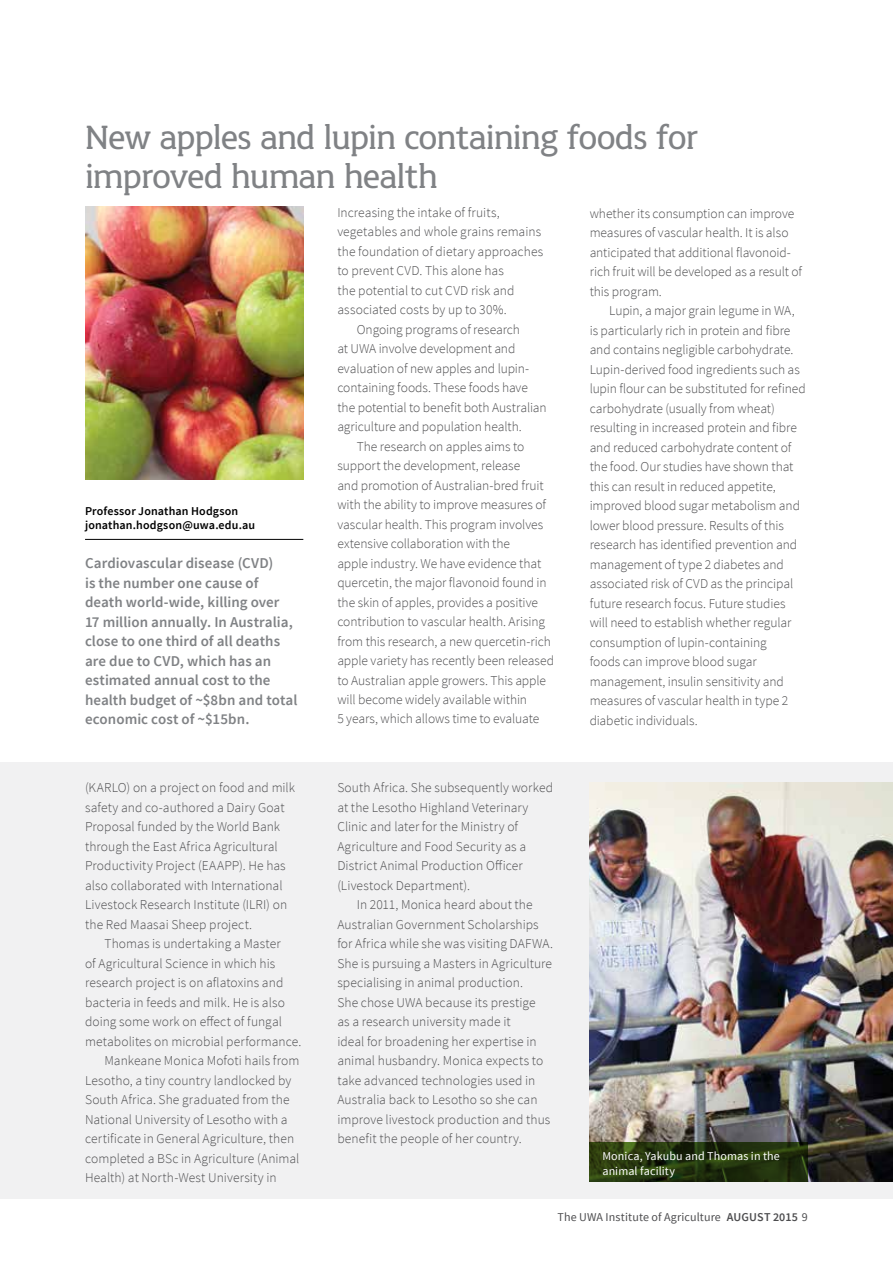
<style>
.page{position:relative;width:893px;height:1263px;background:#fff}
.page>*{position:absolute;margin:0;border:0;box-sizing:border-box;transform-origin:0 0}
.t1{font:36px/39px "UWA";letter-spacing:-.02em;color:#808285}
.t2{font:600 15px/19.5px "Source Sans Pro";color:#808285}
.t3{font:300 13.5px/19.5px "Source Sans Pro";color:#4d4d4f}
.t4{font:600 12px/14.7px "Source Sans Pro";letter-spacing:.01em;color:#000}
.t5{font:12px/14.7px "Source Sans Pro";letter-spacing:.01em;color:#fff}
.t6{font:12px "Source Sans Pro";letter-spacing:.01em;color:#4d4d4f}
.s1{font-weight:600}
</style>
<div class="page">
<div style="left:0;top:763px;width:893px;height:436px;background:#f1f1f2"></div>
<img style="left:590px;top:782px;width:303px;height:400px">
<img style="left:85px;top:206px;width:218px;height:274px">
<hr style="left:85px;top:539px;width:218px;height:1px;background:#000">
<svg style="left:590px;top:1143px;width:218px;height:39px;background:#24350e"></svg>
<h1 class="t1" style="left:85px;top:118px;width:614px">New apples and lupin containing foods for improved human health</h1>
<p class="t4" style="left:85px;top:504px;width:172px">Professor Jonathan Hodgson jonathan.hodgson@uwa.edu.au</p>
<p class="t2" style="left:85px;top:554px;width:214px">Cardiovascular disease (CVD)<br>is the number one cause of death world-wide, killing over<br>17 million annually. In Australia, close to one third of all deaths are due to CVD, which has an estimated annual cost to the health budget of ~$8bn and total economic cost of ~$15bn.</p>
<p class="t3" style="left:85px;top:778px;width:211px">(KARLO) on a project on food and milk safety and co-authored a Dairy Goat Proposal funded by the World Bank through the East Africa Agricultural Productivity Project (EAAPP). He has also collaborated with International Livestock Research Institute (ILRI) on the Red Maasai Sheep project.</p>
<p class="t3" style="left:105px;top:934px;width:178px">Thomas is undertaking a Master</p>
<p class="t3" style="left:85px;top:953px;width:192px">of Agricultural Science in which his</p>
<p class="t3" style="left:85px;top:973px;width:200px">research project is on aflatoxins and</p>
<p class="t3" style="left:85px;top:992px;width:201px">bacteria in feeds and milk. He is also</p>
<p class="t3" style="left:85px;top:1012px;width:198px">doing some work on effect of fungal</p>
<p class="t3" style="left:85px;top:1031px;width:218px">metabolites on microbial performance.</p>
<p class="t3" style="left:105px;top:1051px;width:196px">Mankeane Monica Mofoti hails from</p>
<p class="t3" style="left:85px;top:1070px;width:208px">Lesotho, a tiny country landlocked by</p>
<p class="t3" style="left:85px;top:1090px;width:206px">South Africa. She graduated from the</p>
<p class="t3" style="left:85px;top:1109px;width:204px">National University of Lesotho with a</p>
<p class="t3" style="left:85px;top:1129px;width:211px">certificate in General Agriculture, then</p>
<p class="t3" style="left:85px;top:1148px;width:216px">completed a BSc in Agriculture (Animal</p>
<p class="t3" style="left:85px;top:1168px;width:193px">Health) at North-West University in</p>
<p class="t3" style="left:337px;top:202px;width:164px">Increasing the intake of fruits,</p>
<p class="t3" style="left:337px;top:222px;width:205px">vegetables and whole grains remains</p>
<p class="t3" style="left:337px;top:241px;width:207px">the foundation of dietary approaches</p>
<p class="t3" style="left:337px;top:261px;width:168px">to prevent CVD. This alone has</p>
<p class="t3" style="left:337px;top:280px;width:179px">the potential to cut CVD risk and</p>
<p class="t3" style="left:337px;top:300px;width:171px">associated costs by up to 30%.</p>
<p class="t3" style="left:357px;top:319px;width:165px">Ongoing programs of research</p>
<p class="t3" style="left:337px;top:339px;width:180px">at UWA involve development and</p>
<p class="t3" style="left:337px;top:358px;width:193px">evaluation of new apples and lupin-</p>
<p class="t3" style="left:337px;top:378px;width:192px">containing foods. These foods have</p>
<p class="t3" style="left:337px;top:397px;width:211px">the potential to benefit both Australian</p>
<p class="t3" style="left:337px;top:417px;width:186px">agriculture and population health.</p>
<p class="t3" style="left:357px;top:436px;width:169px">The research on apples aims to</p>
<p class="t3" style="left:337px;top:456px;width:184px">support the development, release</p>
<p class="t3" style="left:337px;top:475px;width:208px">and promotion of Australian-bred fruit</p>
<p class="t3" style="left:337px;top:495px;width:210px">with the ability to improve measures of</p>
<p class="t3" style="left:337px;top:514px;width:207px">vascular health. This program involves</p>
<p class="t3" style="left:337px;top:534px;width:174px">extensive collaboration with the</p>
<p class="t3" style="left:337px;top:553px;width:205px">apple industry. We have evidence that</p>
<p class="t3" style="left:337px;top:573px;width:211px">quercetin, the major flavonoid found in</p>
<p class="t3" style="left:337px;top:592px;width:202px">the skin of apples, provides a positive</p>
<p class="t3" style="left:337px;top:612px;width:209px">contribution to vascular health. Arising</p>
<p class="t3" style="left:337px;top:631px;width:215px">from this research, a new quercetin-rich</p>
<p class="t3" style="left:337px;top:651px;width:218px">apple variety has recently been released</p>
<p class="t3" style="left:337px;top:670px;width:210px">to Australian apple growers. This apple</p>
<p class="t3" style="left:337px;top:690px;width:191px">will become widely available within</p>
<p class="t3" style="left:337px;top:709px;width:203px">5 years, which allows time to evaluate</p>
<p class="t3" style="left:337px;top:778px;width:217px">South Africa. She subsequently worked</p>
<p class="t3" style="left:337px;top:797px;width:193px">at the Lesotho Highland Veterinary</p>
<p class="t3" style="left:337px;top:817px;width:182px">Clinic and later for the Ministry of</p>
<p class="t3" style="left:337px;top:836px;width:190px">Agriculture and Food Security as a</p>
<p class="t3" style="left:337px;top:856px;width:187px">District Animal Production Officer</p>
<p class="t3" style="left:337px;top:875px;width:134px">(Livestock Department).</p>
<p class="t3" style="left:357px;top:895px;width:177px">In 2011, Monica heard about the</p>
<p class="t3" style="left:337px;top:914px;width:203px">Australian Government Scholarships</p>
<p class="t3" style="left:337px;top:934px;width:217px">for Africa while she was visiting DAFWA.</p>
<p class="t3" style="left:337px;top:953px;width:216px">She is pursuing a Masters in Agriculture</p>
<p class="t3" style="left:337px;top:973px;width:187px">specialising in animal production.</p>
<p class="t3" style="left:337px;top:992px;width:200px">She chose UWA because its prestige</p>
<p class="t3" style="left:337px;top:1012px;width:175px">as a research university made it</p>
<p class="t3" style="left:337px;top:1031px;width:201px">ideal for broadening her expertise in</p>
<p class="t3" style="left:337px;top:1051px;width:207px">animal husbandry. Monica expects to</p>
<p class="t3" style="left:337px;top:1070px;width:200px">take advanced technologies used in</p>
<p class="t3" style="left:337px;top:1090px;width:202px">Australia back to Lesotho so she can</p>
<p class="t3" style="left:337px;top:1109px;width:215px">improve livestock production and thus</p>
<p class="t3" style="left:337px;top:1129px;width:186px">benefit the people of her country.</p>
<p class="t3" style="left:590px;top:203px;width:214px">whether its consumption can improve measures of vascular health. It is also anticipated that additional flavonoid&shy;rich fruit will be developed as a result of this program.</p>
<p class="t3" style="left:590px;top:301px;width:218px;text-indent:19px">Lupin, a major grain legume in WA, is particularly rich in protein and fibre and contains negligible carbohydrate.<br>Lupin-derived food ingredients such as lupin flour can be substituted for refined carbohydrate (usually from wheat) resulting in increased protein and fibre and reduced carbohydrate content of the food. Our studies have shown that this can result in reduced appetite, improved blood sugar metabolism and lower blood pressure. Results of this research has identified prevention and management of type 2 diabetes and associated risk of CVD as the principal future research focus. Future studies will need to establish whether regular consumption of lupin-containing<br>foods can improve blood sugar management, insulin sensitivity and measures of vascular health in type 2 diabetic individuals.</p>
<p class="t5" style="left:602px;top:1149px;width:179px">Monica, Yakubu and Thomas in the animal facility</p>
<p class="t6" style="left:558px;top:1209px;width:252px">The UWA Institute of Agriculture <span class="s1">AUGUST 2015</span> 9</p>
</div>
